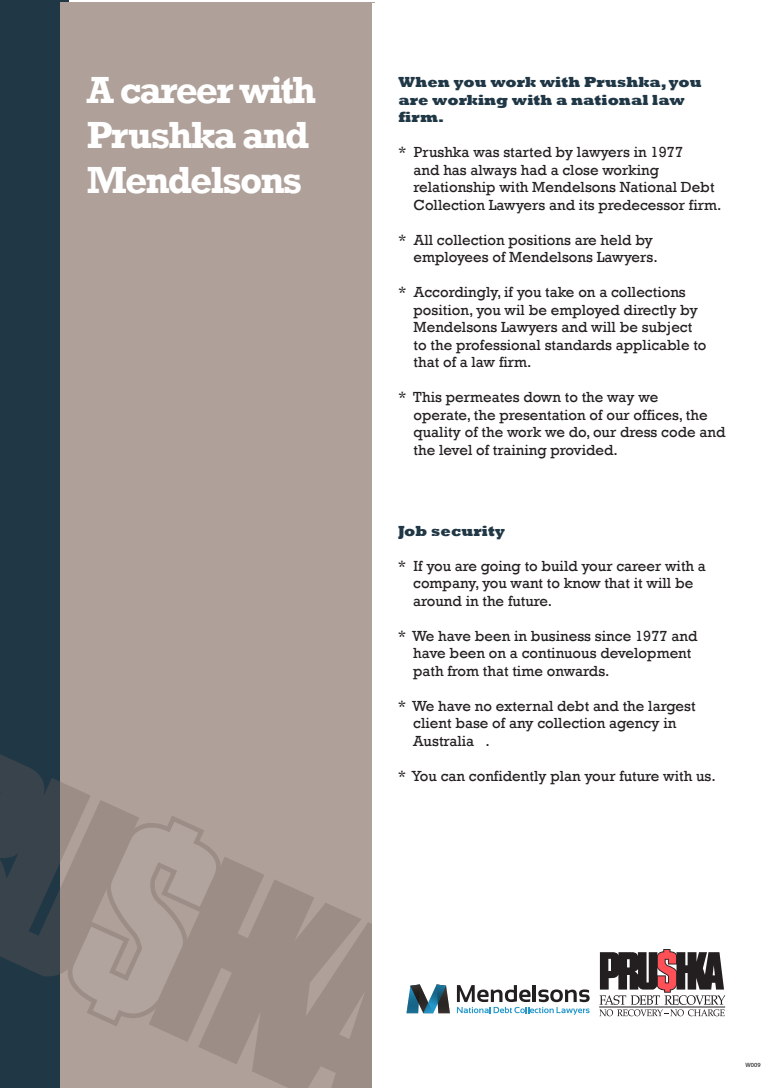
<style>
.page{position:relative;width:780px;height:1088px;background:#fff}
.page>*{position:absolute;margin:0;border:0;box-sizing:border-box;transform-origin:0 0}
.t1{font:700 38.75px/45px "Rockwell";letter-spacing:-.05em;color:#fff}
.t2{font:15px/17.5px "Rockwell";color:#231f20}
.t3{font:800 15px/17.5px "Rockwell";letter-spacing:.005em;color:#203746}
.t4{font:6.25px "Myriad Pro";color:#000}
</style>
<div class="page">
<div style="left:1px;top:1px;width:68px;height:1087px;background:#203746"></div>
<div style="left:60px;top:2px;width:314px;height:1086px;background:#afa19a"></div>
<svg style="left:0;top:700px;width:132px;height:278px"></svg>
<svg style="left:154px;top:858px;width:218px;height:230px;fill:#9c8e86"></svg>
<svg style="left:60px;top:815px;width:166px;height:211px"></svg>
<div style="left:372px;top:3px;width:405px;height:1085px;background:#fff"></div>
<svg style="left:599px;top:949px;width:126px;height:67px"></svg>
<hr style="left:599px;top:1007px;width:126px;height:1px;background:#231f20">
<svg style="left:406px;top:984px;width:44px;height:29px"></svg>
<svg style="left:457px;top:985px;width:132px;height:30px"></svg>
<h1 class="t1" style="left:87px;top:67px;width:231px">A career with<br>Prushka and<br>Mendelsons</h1>
<p class="t3" style="left:398px;top:74px;width:305px">When you work with Prushka, you are working with a national law firm.</p>
<p class="t2" style="left:413px;top:144px;width:309px;text-indent:-15px">* Prushka was started by lawyers in 1977<br>and has always had a close working relationship with Mendelsons National Debt Collection Lawyers and its predecessor firm.</p>
<p class="t2" style="left:413px;top:231px;width:246px;text-indent:-15px">* All collection positions are held by employees of Mendelsons Lawyers.</p>
<p class="t2" style="left:413px;top:284px;width:294px;text-indent:-15px">* Accordingly, if you take on a collections position, you wil be employed directly by Mendelsons Lawyers and will be subject to the professional standards applicable to that of a law firm.</p>
<p class="t2" style="left:413px;top:389px;width:313px;text-indent:-15px">* This permeates down to the way we<br>operate, the presentation of our offices, the quality of the work we do, our dress code and the level of training provided.</p>
<p class="t3" style="left:398px;top:522px;width:108px">Job security</p>
<p class="t2" style="left:413px;top:557px;width:294px;text-indent:-15px">* If you are going to build your career with a company, you want to know that it will be around in the future.</p>
<p class="t2" style="left:413px;top:627px;width:286px;text-indent:-15px">* We have been in business since 1977 and have been on a continuous development path from that time onwards.</p>
<p class="t2" style="left:413px;top:697px;width:284px;text-indent:-15px">* We have no external debt and the largest client base of any collection agency in<br>Australia .</p>
<p class="t2" style="left:398px;top:767px;width:319px">* You can confidently plan your future with us.</p>
<p class="t4" style="left:745px;top:1061px;width:16px">W009</p>
</div>
